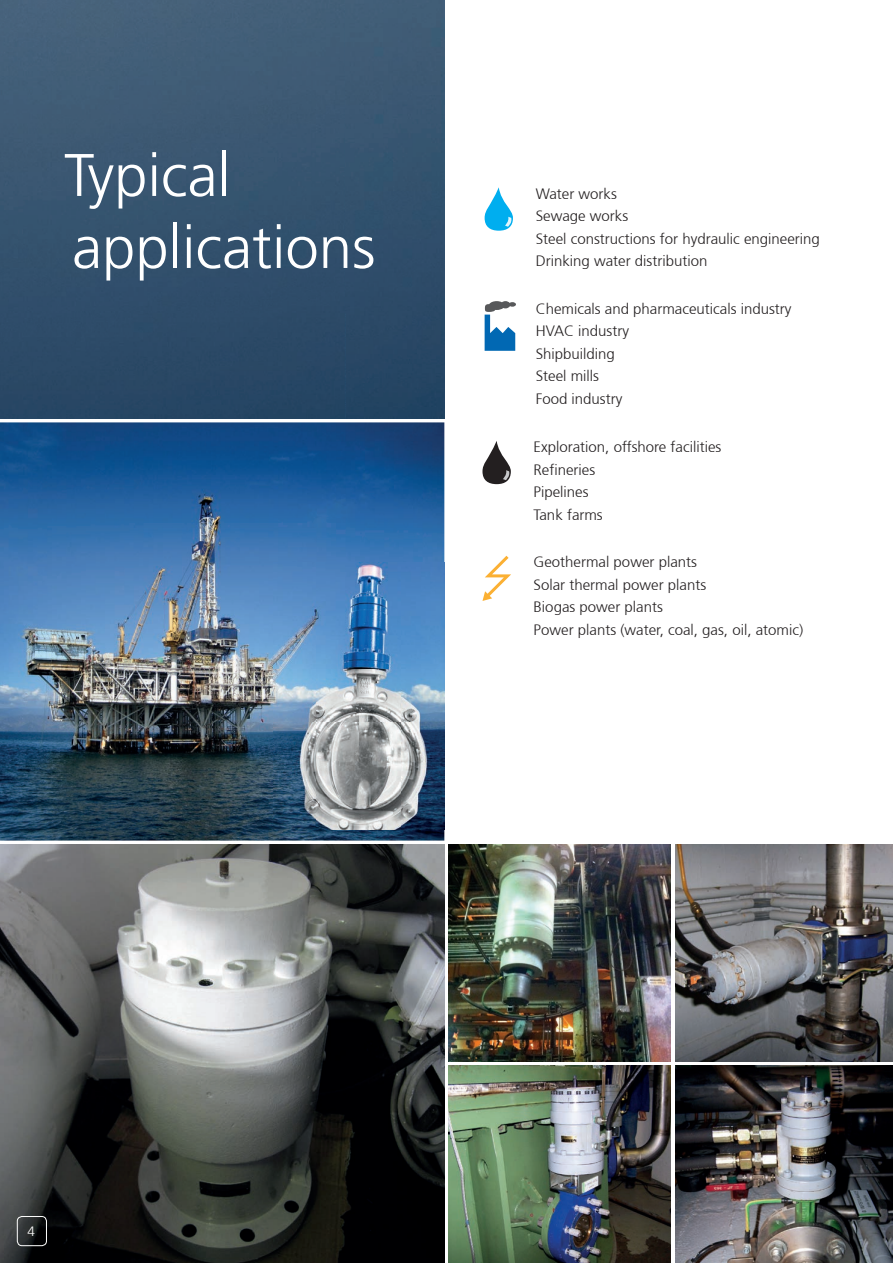
<style>
.page{position:relative;width:893px;height:1263px;background:#fff}
.page>*{position:absolute;margin:0;border:0;box-sizing:border-box;transform-origin:0 0}
.t1{font:300 60px/72px "Frutiger 45";color:#fff}
.t2{font:300 15px/22.5px "Frutiger 45";color:#231f20}
.t3{font:300 13.5px "Frutiger 45";color:#fff}
</style>
<div class="page">
<img style="left:0;top:422px;width:444px;height:418px">
<img style="left:0;top:0;width:444px;height:418px">
<img style="left:274px;top:563px;width:170px;height:266px">
<img style="left:449px;top:1065px;width:222px;height:198px">
<img style="left:675px;top:1065px;width:218px;height:198px">
<img style="left:449px;top:845px;width:222px;height:216px">
<img style="left:675px;top:845px;width:218px;height:216px">
<img style="left:0;top:845px;width:444px;height:418px">
<svg style="left:485px;top:187px;width:28px;height:44px"></svg>
<svg style="left:505px;top:217px;width:7px;height:10px"></svg>
<svg style="left:482px;top:441px;width:29px;height:43px"></svg>
<svg style="left:503px;top:470px;width:7px;height:10px"></svg>
<svg style="left:482px;top:556px;width:29px;height:45px"></svg>
<svg style="left:485px;top:301px;width:31px;height:50px"></svg>
<div style="left:17px;top:1216px;width:30px;height:30px;border:1px solid #fff;border-radius:5px"></div>
<h1 class="t1" style="left:64px;top:139px;width:313px">Typical applications</h1>
<p class="t2" style="left:536px;top:182px;width:286px">Water works<br>Sewage works<br>Steel constructions for hydraulic engineering<br>Drinking water distribution</p>
<p class="t2" style="left:536px;top:297px;width:257px">Chemicals and pharmaceuticals industry<br>HVAC industry<br>Shipbuilding<br>Steel mills<br>Food industry</p>
<p class="t2" style="left:534px;top:436px;width:189px">Exploration, offshore facilities<br>Refineries<br>Pipelines<br>Tank farms</p>
<p class="t2" style="left:534px;top:551px;width:271px">Geothermal power plants<br>Solar thermal power plants<br>Biogas power plants<br>Power plants (water, coal, gas, oil, atomic)</p>
<p class="t3" style="left:28px;top:1224px;width:9px">4</p>
</div>
